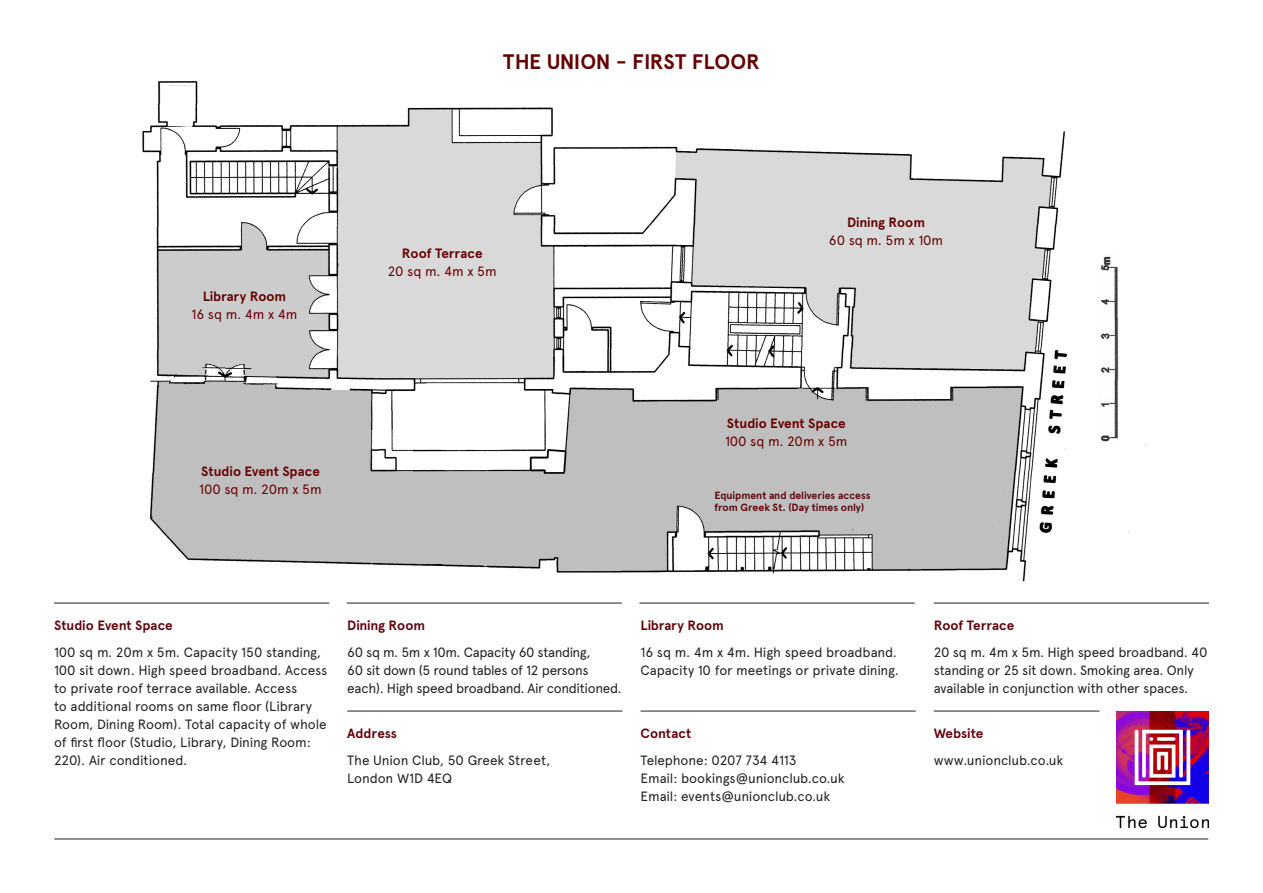
<style>
.page{position:relative;width:1263px;height:893px;background:#fff}
.page>*{position:absolute;margin:0;border:0;box-sizing:border-box;transform-origin:0 0}
.t1{font:700 21px "Apercu";letter-spacing:-.01em;color:#600}
.t2{font:13.5px/18px "Apercu";letter-spacing:-.015em;color:#231f20}
.t3{font:700 13.5px "Apercu";color:#5f050b}
.Room_Label{font:700 13.5px "Apercu";color:#600}
.Room_Label-2{font:13.5px "Apercu";letter-spacing:-.005em;color:#600}
.t4{font:700 10.5px/12.6px "Apercu";letter-spacing:-.005em;color:#5f050b}
</style>
<div class="page">
<img style="left:1117px;top:711px;width:92px;height:116px">
<img style="left:142px;top:81px;width:1004px;height:501px">
<hr style="left:54px;top:603px;width:275px;height:1px;background:#231f20">
<hr style="left:54px;top:839px;width:1154px;height:1px;background:#231f20">
<hr style="left:347px;top:603px;width:275px;height:1px;background:#231f20">
<hr style="left:639px;top:603px;width:276px;height:1px;background:#231f20">
<hr style="left:347px;top:711px;width:275px;height:1px;background:#231f20">
<hr style="left:640px;top:711px;width:276px;height:1px;background:#231f20">
<hr style="left:934px;top:711px;width:165px;height:1px;background:#231f20">
<hr style="left:934px;top:603px;width:275px;height:1px;background:#231f20">
<p class="Room_Label" style="left:203px;top:288px;width:85px">Library Room</p>
<p class="Room_Label-2" style="left:191px;top:306px;width:108px">16 sq m. 4m x 4m</p>
<p class="Room_Label" style="left:201px;top:463px;width:120px">Studio Event Space</p>
<p class="Room_Label-2" style="left:199px;top:481px;width:124px">100 sq m. 20m x 5m</p>
<p class="t1" style="left:503px;top:49px;width:258px">THE UNION - FIRST FLOOR</p>
<p class="Room_Label" style="left:402px;top:245px;width:82px">Roof Terrace</p>
<p class="Room_Label-2" style="left:388px;top:263px;width:110px">20 sq m. 4m x 5m</p>
<p class="Room_Label" style="left:847px;top:215px;width:79px">Dining Room</p>
<p class="Room_Label-2" style="left:829px;top:233px;width:116px">60 sq m. 5m x 10m</p>
<p class="Room_Label" style="left:727px;top:416px;width:120px">Studio Event Space</p>
<p class="Room_Label-2" style="left:725px;top:434px;width:124px">100 sq m. 20m x 5m</p>
<p class="t4" style="left:714px;top:489px;width:158px">Equipment and deliveries access from Greek St. (Day times only)</p>
<p class="t3" style="left:54px;top:617px;width:120px">Studio Event Space</p>
<p class="t3" style="left:347px;top:617px;width:79px">Dining Room</p>
<p class="t3" style="left:640px;top:617px;width:85px">Library Room</p>
<p class="t3" style="left:934px;top:617px;width:82px">Roof Terrace</p>
<p class="t2" style="left:54px;top:643px;width:275px">100 sq m. 20m x 5m. Capacity 150 standing, 100 sit down. High speed broadband. Access to private roof terrace available. Access<br>to additional rooms on same floor (Library Room, Dining Room). Total capacity of whole of first floor (Studio, Library, Dining Room:<br>220). Air conditioned.</p>
<p class="t2" style="left:347px;top:643px;width:276px">60 sq m. 5m x 10m. Capacity 60 standing,<br>60 sit down (5 round tables of 12 persons each). High speed broadband. Air conditioned.</p>
<p class="t2" style="left:640px;top:643px;width:260px">16 sq m. 4m x 4m. High speed broadband.<br>Capacity 10 for meetings or private dining.</p>
<p class="t2" style="left:934px;top:643px;width:275px">20 sq m. 4m x 5m. High speed broadband. 40 standing or 25 sit down. Smoking area. Only available in conjunction with other spaces.</p>
<p class="t3" style="left:347px;top:725px;width:51px">Address</p>
<p class="t3" style="left:640px;top:725px;width:52px">Contact</p>
<p class="t3" style="left:934px;top:725px;width:51px">Website</p>
<p class="t2" style="left:347px;top:751px;width:205px">The Union Club, 50 Greek Street,<br>London W1D 4EQ</p>
<p class="t2" style="left:640px;top:751px;width:158px">Telephone: 0207 734 4113</p>
<p class="t2" style="left:934px;top:751px;width:131px">www.unionclub.co.uk</p>
<p class="t2" style="left:640px;top:769px;width:206px">Email: bookings@unionclub.co.uk</p>
<p class="t2" style="left:640px;top:787px;width:191px">Email: events@unionclub.co.uk</p>
</div>
